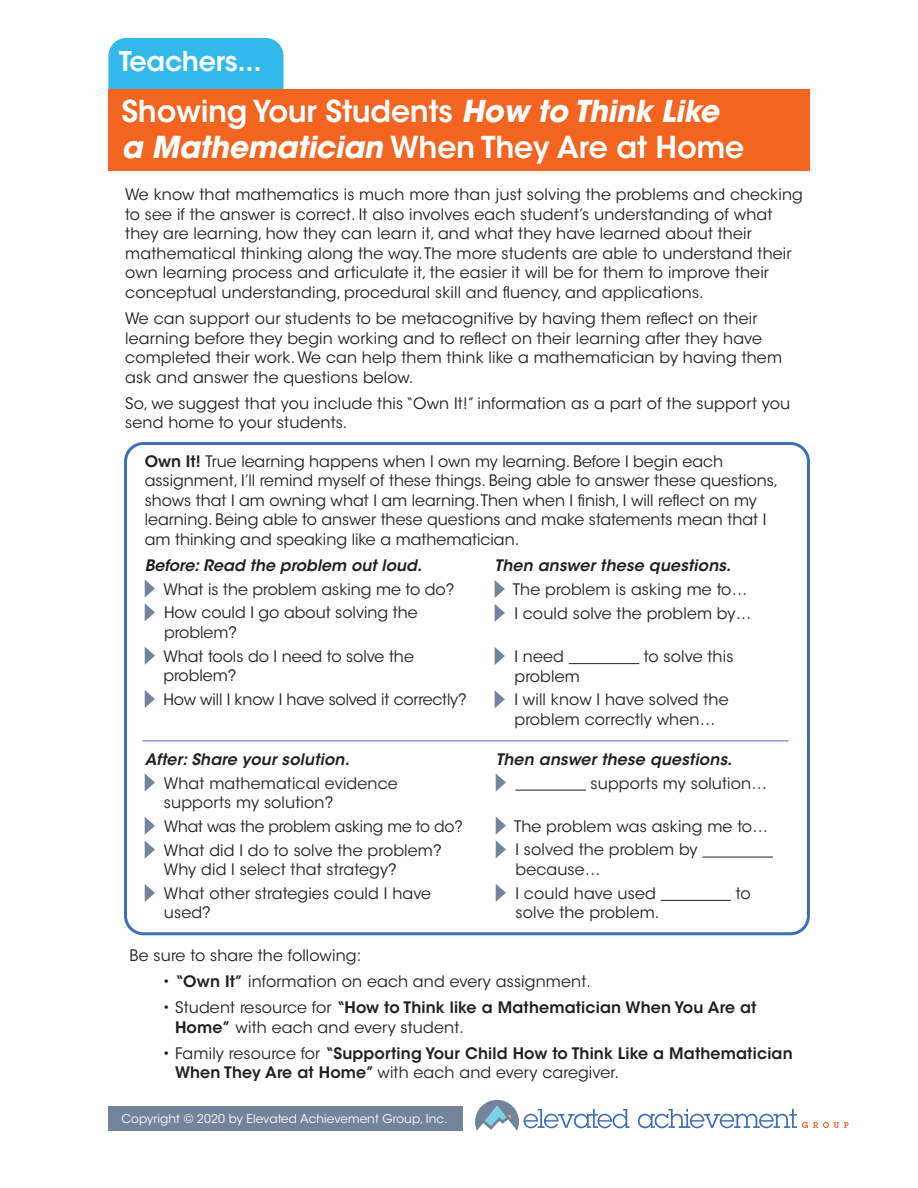
<style>
.page{position:relative;width:918px;height:1188px;background:#fff}
.page>*{position:absolute;margin:0;border:0;box-sizing:border-box;transform-origin:0 0}
.article_A_head{font:600 30px/36.3px "ITC Avant Garde Std";letter-spacing:-.01em;color:#fff}
.article_A_head-2{font:600 27px "ITC Avant Garde Std";letter-spacing:-.01em;color:#fff}
.body_10_5{font:15.75px/19.5px "ITC Avant Garde Std";letter-spacing:.01em;color:#231f20}
.body_10_5-2{font:600 15.75px/19.5px "ITC Avant Garde Std";letter-spacing:.01em;color:#231f20}
.body_10_5-3{font:italic 600 15.75px "ITC Avant Garde Std";letter-spacing:.01em;color:#231f20}
.body_10_5-4{font:15.75px "ITC Avant Garde Std";letter-spacing:-.01em;color:#231f20}
.body{font:12px "ITC Avant Garde Std";letter-spacing:.01em;color:#fff}
.s1{font-weight:700;font-style:italic}
.s2{font-weight:600}
.s3{font-weight:400}
</style>
<div class="page">
<div style="left:108px;top:38px;width:176px;height:74px;background:#30b9ea;border-radius:18px"></div>
<div style="left:108px;top:89px;width:702px;height:82px;background:#f36421"></div>
<div style="left:108px;top:1106px;width:354px;height:25px;background:#72839b"></div>
<svg style="left:638px;top:1109px;width:211px;height:19px"></svg>
<svg style="left:475px;top:1100px;width:155px;height:31px"></svg>
<div style="left:124px;top:442px;width:686px;height:493px;border:3px solid #3d6eb7;border-radius:18px"></div>
<svg style="left:145px;top:580px;width:10px;height:41px"></svg>
<svg style="left:145px;top:647px;width:10px;height:18px"></svg>
<svg style="left:145px;top:690px;width:10px;height:18px"></svg>
<svg style="left:145px;top:774px;width:10px;height:17px"></svg>
<svg style="left:145px;top:817px;width:10px;height:18px"></svg>
<svg style="left:145px;top:841px;width:10px;height:18px"></svg>
<svg style="left:145px;top:884px;width:10px;height:18px"></svg>
<hr style="left:569px;top:663px;width:70px;height:1px;background:#231f20">
<svg style="left:495px;top:580px;width:10px;height:18px"></svg>
<svg style="left:495px;top:604px;width:10px;height:18px"></svg>
<svg style="left:495px;top:647px;width:10px;height:18px"></svg>
<svg style="left:495px;top:690px;width:10px;height:18px"></svg>
<hr style="left:515px;top:790px;width:71px;height:1px;background:#231f20">
<hr style="left:703px;top:857px;width:70px;height:1px;background:#231f20">
<hr style="left:661px;top:900px;width:70px;height:1px;background:#231f20">
<svg style="left:496px;top:774px;width:10px;height:17px"></svg>
<svg style="left:496px;top:817px;width:10px;height:41px"></svg>
<svg style="left:496px;top:884px;width:10px;height:18px"></svg>
<hr style="left:143px;top:741px;width:645px;height:1px;background:#3d6eb7">
<p class="article_A_head-2" style="left:119px;top:44px;width:144px">Teachers...</p>
<p class="article_A_head" style="left:122px;top:93px;width:624px">Showing Your Students <span class="s1">How to Think Like a Mathematician</span> When They Are at Home</p>
<p class="body_10_5" style="left:125px;top:185px;width:679px">We know that mathematics is much more than just solving the problems and checking to see if the answer is correct. It also involves each student’s understanding of what they are learning, how they can learn it, and what they have learned about their mathematical thinking along the way. The more students are able to understand their own learning process and articulate it, the easier it will be for them to improve their conceptual understanding, procedural skill and fluency, and applications.</p>
<p class="body_10_5" style="left:125px;top:309px;width:658px">We can support our students to be metacognitive by having them reflect on their learning before they begin working and to reflect on their learning after they have completed their work. We can help them think like a mathematician by having them ask and answer the questions below.</p>
<p class="body_10_5" style="left:125px;top:394px;width:666px">So, we suggest that you include this “Own It!” information as a part of the support you send home to your students.</p>
<p class="body_10_5" style="left:145px;top:451px;width:635px"><span class="s2">Own It!</span> True learning happens when I own my learning. Before I begin each assignment, I’ll remind myself of these things. Being able to answer these questions, shows that I am owning what I am learning. Then when I finish, I will reflect on my learning. Being able to answer these questions and make statements mean that I am thinking and speaking like a mathematician.</p>
<p class="body_10_5-3" style="left:145px;top:555px;width:279px">Before: Read the problem out loud.</p>
<p class="body_10_5" style="left:163px;top:579px;width:293px">What is the problem asking me to do?</p>
<p class="body_10_5" style="left:164px;top:603px;width:255px">How could I go about solving the problem?</p>
<p class="body_10_5" style="left:163px;top:646px;width:252px">What tools do I need to solve the problem?</p>
<p class="body_10_5-4" style="left:164px;top:690px;width:305px">How will I know I have solved it correctly?</p>
<p class="body_10_5-3" style="left:495px;top:556px;width:238px">Then answer these questions.</p>
<p class="body_10_5" style="left:513px;top:580px;width:236px">The problem is asking me to…</p>
<p class="body_10_5" style="left:514px;top:604px;width:239px">I could solve the problem by…</p>
<p class="body_10_5" style="left:514px;top:647px;width:51px">I need</p>
<p class="body_10_5" style="left:644px;top:647px;width:91px">to solve this</p>
<p class="body_10_5" style="left:514px;top:666px;width:67px">problem</p>
<p class="body_10_5" style="left:514px;top:690px;width:216px">I will know I have solved the problem correctly when…</p>
<p class="body_10_5-3" style="left:496px;top:749px;width:238px">Then answer these questions.</p>
<p class="body_10_5" style="left:591px;top:773px;width:178px">supports my solution…</p>
<p class="body_10_5" style="left:514px;top:816px;width:256px">The problem was asking me to…</p>
<p class="body_10_5" style="left:515px;top:840px;width:184px">I solved the problem by because…</p>
<p class="body_10_5" style="left:515px;top:884px;width:142px">I could have used</p>
<p class="body_10_5" style="left:736px;top:884px;width:16px">to</p>
<p class="body_10_5" style="left:515px;top:903px;width:146px">solve the problem.</p>
<p class="body_10_5-3" style="left:145px;top:749px;width:206px">After: Share your solution.</p>
<p class="body_10_5" style="left:164px;top:773px;width:235px">What mathematical evidence supports my solution?</p>
<p class="body_10_5-4" style="left:164px;top:817px;width:300px">What was the problem asking me to do?</p>
<p class="body_10_5" style="left:164px;top:840px;width:280px">What did I do to solve the problem?<br>Why did I select that strategy?</p>
<p class="body_10_5" style="left:164px;top:884px;width:269px">What other strategies could I have used?</p>
<p class="body_10_5" style="left:130px;top:945px;width:233px">Be sure to share the following:</p>
<p class="body_10_5" style="left:162px;top:972px;width:430px">• <span class="s2">“Own It”</span> information on each and every assignment.</p>
<p class="body_10_5-2" style="left:175px;top:998px;width:583px;text-indent:-13px"><span class="s3">• Student resource for</span> “How to Think like a Mathematician When You Are at<br>Home” <span class="s3">with each and every student.</span></p>
<p class="body_10_5-2" style="left:175px;top:1043px;width:619px;text-indent:-13px"><span class="s3">• Family resource for</span> “Supporting Your Child How to Think Like a Mathematician<br>When They Are at Home” <span class="s3">with each and every caregiver.</span></p>
<p class="body" style="left:122px;top:1112px;width:328px">Copyright © 2020 by Elevated Achievement Group, Inc.</p>
</div>
